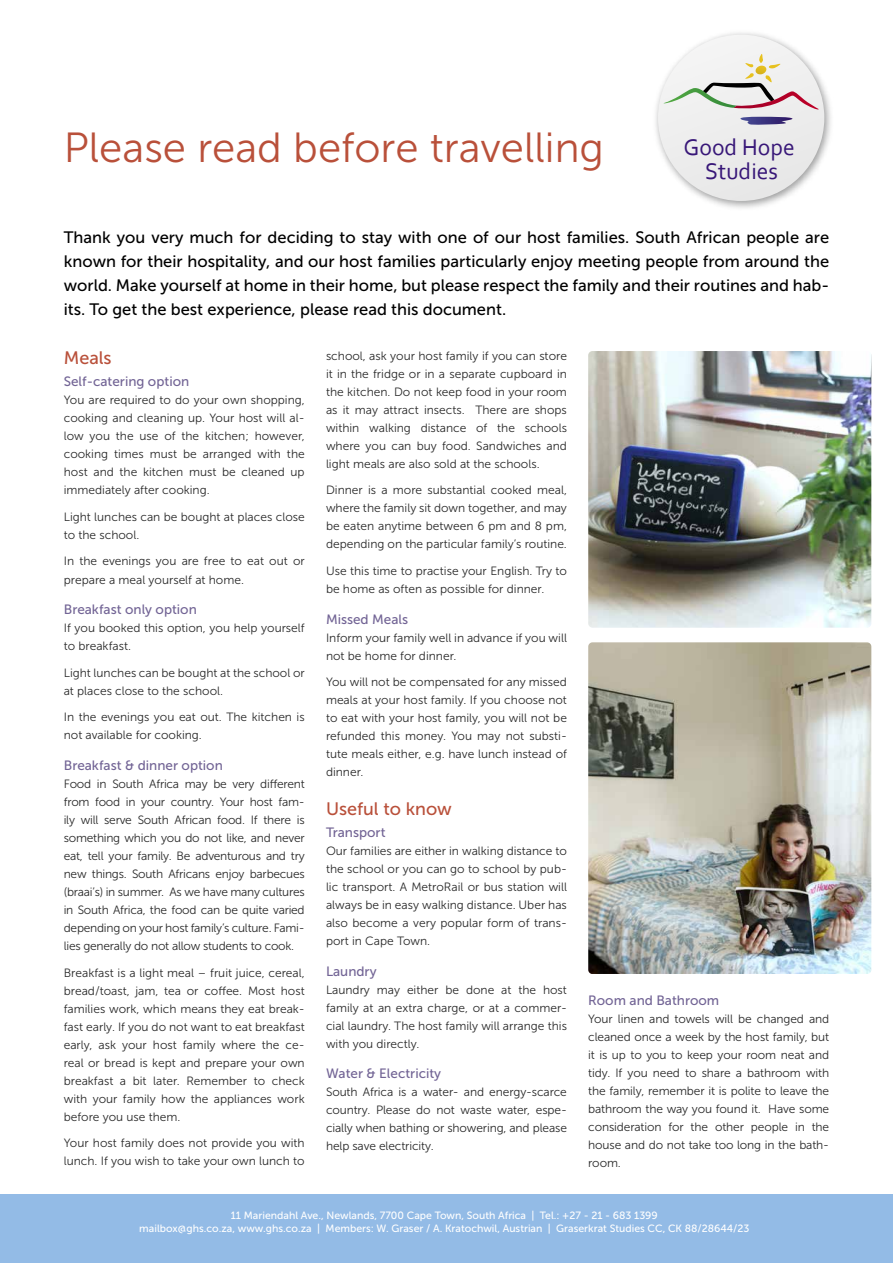
<style>
.page{position:relative;width:893px;height:1263px;background:#fff}
.page>*{position:absolute;margin:0;border:0;box-sizing:border-box;transform-origin:0 0}
.t1{font:42px "Museo Sans 300";color:#b9503a}
.t2{font:23.7px/23.7px "Corbel";color:#381778;text-align:center}
.t3{font:18px "Museo Sans 500";color:#b9503a}
.t4{font:16.5px/24px "Museo Sans 500";color:#000;text-align:justify}
.t5{font:13.5px "Museo Sans 500";color:#726495}
.t6{font:12px/18px "Museo Sans 300";color:#292929;text-align:justify}
.t7{font:10.5px/12.6px "Museo Sans 500";color:#fff;text-align:center}
</style>
<div class="page">
<div style="left:0;top:1195px;width:893px;height:68px;background:#93bbe6"></div>
<img style="left:655px;top:32px;width:176px;height:176px">
<div style="left:658px;top:35px;width:166px;height:166px;background:#ececec;border-radius:83px"></div>
<svg style="left:663px;top:54px;width:156px;height:56px"></svg>
<svg style="left:740px;top:117px;width:53px;height:8px"></svg>
<img style="left:588px;top:351px;width:283px;height:277px">
<img style="left:588px;top:642px;width:283px;height:332px">
<h1 class="t1" style="left:64px;top:125px;width:542px">Please read before travelling</h1>
<h2 class="t2" style="left:683px;top:135px;width:113px">Good Hope<br>Studies</h2>
<p class="t4" style="left:64px;top:225px;width:767px">Thank you very much for deciding to stay with one of our host families. South African people are known for their hospitality, and our host families particularly enjoy meeting people from around the world. Make yourself at home in their home, but please respect the family and their routines and hab&shy;its. To get the best experience, please read this document.</p>
<h3 class="t3" style="left:64px;top:348px;width:49px">Meals</h3>
<p class="t5" style="left:64px;top:374px;width:127px">Self-catering option</p>
<p class="t6" style="left:64px;top:391px;width:242px">You are required to do your own shopping, cooking and cleaning up. Your host will al&shy;low you the use of the kitchen; however, cooking times must be arranged with the host and the kitchen must be cleaned up immediately after cooking.</p>
<p class="t6" style="left:64px;top:508px;width:242px">Light lunches can be bought at places close to the school.</p>
<p class="t6" style="left:64px;top:552px;width:242px">In the evenings you are free to eat out or prepare a meal yourself at home.</p>
<p class="t5" style="left:64px;top:602px;width:135px">Breakfast only option</p>
<p class="t6" style="left:64px;top:619px;width:242px">If you booked this option, you help yourself to breakfast.</p>
<p class="t6" style="left:64px;top:664px;width:242px">Light lunches can be bought at the school or at places close to the school.</p>
<p class="t6" style="left:64px;top:708px;width:242px">In the evenings you eat out. The kitchen is not available for cooking.</p>
<p class="t5" style="left:64px;top:758px;width:161px">Breakfast &amp; dinner option</p>
<p class="t6" style="left:64px;top:775px;width:242px">Food in South Africa may be very different from food in your country. Your host fam&shy;ily will serve South African food. If there is something which you do not like, and never eat, tell your family. Be adventurous and try new things. South Africans enjoy barbecues (braai’s) in summer. As we have many cultures in South Africa, the food can be quite varied depending on your host family’s culture. Fami&shy;lies generally do not allow students to cook.</p>
<p class="t6" style="left:64px;top:963px;width:242px">Breakfast is a light meal – fruit juice, cereal, bread/toast, jam, tea or coffee. Most host families work, which means they eat break&shy;fast early. If you do not want to eat breakfast early, ask your host family where the ce&shy;real or bread is kept and prepare your own breakfast a bit later. Remember to check with your family how the appliances work before you use them.</p>
<p class="t6" style="left:64px;top:1134px;width:242px">Your host family does not provide you with lunch. If you wish to take your own lunch to</p>
<p class="t6" style="left:326px;top:347px;width:242px">school, ask your host family if you can store it in the fridge or in a separate cupboard in the kitchen. Do not keep food in your room as it may attract insects. There are shops within walking distance of the schools where you can buy food. Sandwiches and light meals are also sold at the schools.</p>
<p class="t6" style="left:326px;top:481px;width:242px">Dinner is a more substantial cooked meal, where the family sit down together, and may be eaten anytime between 6 pm and 8 pm, depending on the particular family’s routine.</p>
<p class="t6" style="left:326px;top:562px;width:242px">Use this time to practise your English. Try to be home as often as possible for dinner.</p>
<p class="t5" style="left:326px;top:611px;width:84px">Missed Meals</p>
<p class="t6" style="left:326px;top:628px;width:242px">Inform your family well in advance if you will not be home for dinner.</p>
<p class="t6" style="left:326px;top:673px;width:242px">You will not be compensated for any missed meals at your host family. If you choose not to eat with your host family, you will not be refunded this money. You may not substi&shy;tute meals either, e.g. have lunch instead of dinner.</p>
<h3 class="t3" style="left:326px;top:798px;width:127px">Useful to know</h3>
<p class="t5" style="left:326px;top:825px;width:61px">Transport</p>
<p class="t6" style="left:326px;top:842px;width:242px">Our families are either in walking distance to the school or you can go to school by pub&shy;lic transport. A MetroRail or bus station will always be in easy walking distance. Uber has also become a very popular form of trans&shy;port in Cape Town.</p>
<p class="t5" style="left:326px;top:963px;width:52px">Laundry</p>
<p class="t6" style="left:326px;top:981px;width:242px">Laundry may either be done at the host family at an extra charge, or at a commer&shy;cial laundry. The host family will arrange this with you directly.</p>
<p class="t5" style="left:326px;top:1066px;width:117px">Water &amp; Electricity</p>
<p class="t6" style="left:326px;top:1083px;width:242px">South Africa is a water- and energy-scarce country. Please do not waste water, espe&shy;cially when bathing or showering, and please help save electricity.</p>
<p class="t5" style="left:588px;top:993px;width:132px">Room and Bathroom</p>
<p class="t6" style="left:588px;top:1010px;width:242px">Your linen and towels will be changed and cleaned once a week by the host family, but it is up to you to keep your room neat and tidy. If you need to share a bathroom with the family, remember it is polite to leave the bathroom the way you found it. Have some consideration for the other people in the house and do not take too long in the bath&shy;room.</p>
<p class="t7" style="left:139px;top:1209px;width:612px">11 Mariendahl Ave., Newlands, 7700 Cape Town, South Africa | Tel.: +27 - 21 - 683 1399<br>mailbox@ghs.co.za, www.ghs.co.za | Members: W. Graser / A. Kratochwil, Austrian | Graserkrat Studies CC, CK 88/28644/23</p>
</div>
